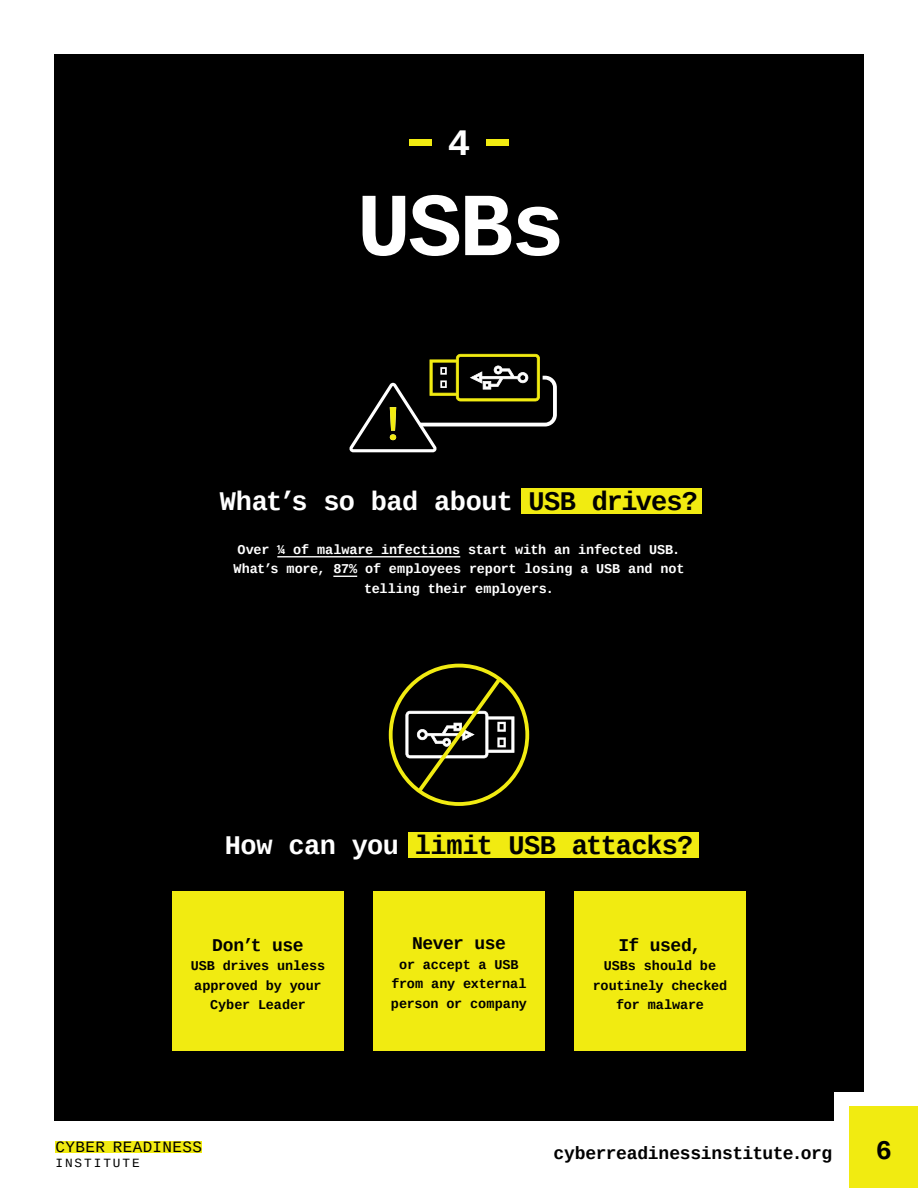
<style>
.page{position:relative;width:918px;height:1188px;background:#fff}
.page>*{position:absolute;margin:0;border:0;box-sizing:border-box;transform-origin:0 0}
.t1{font:700 90px "Cousine";color:#fff}
.t2{font:700 37.5px "Cousine";color:#fff}
.t3{font:700 27px "Cousine";letter-spacing:-.02em;color:#000}
.t4{font:700 27px "Cousine";letter-spacing:-.02em;color:#fff}
.t5{font:700 18px "Cousine";letter-spacing:-.025em;color:#000}
.t6{font:15.75px "Cousine";letter-spacing:.025em;color:#000}
.t7{font:700 13.5px/19.5px "Cousine";letter-spacing:-.01em;color:#000;text-align:center}
.t8{font:700 13.5px/19.5px "Cousine";letter-spacing:-.01em;color:#fff;text-align:center}
.t9{font:12.6px "Cousine";letter-spacing:.15em;color:#000}
.s1{color:#000}
.s2{color:#fff}
</style>
<div class="page">
<div style="left:56px;top:1142px;width:146px;height:11px;background:#f1eb11"></div>
<div style="left:54px;top:54px;width:810px;height:1066px;background:#000"></div>
<div style="left:409px;top:140px;width:23px;height:6px;background:#f1eb11"></div>
<div style="left:486px;top:140px;width:23px;height:6px;background:#f1eb11"></div>
<svg style="left:349px;top:354px;width:208px;height:98px"></svg>
<div style="left:389px;top:664px;width:140px;height:142px;border:4px solid #f1eb11;border-radius:50%"></div>
<svg style="left:405px;top:674px;width:109px;height:122px"></svg>
<div style="left:408px;top:832px;width:290px;height:26px;background:#f1eb11"></div>
<div style="left:522px;top:488px;width:180px;height:26px;background:#f1eb11"></div>
<hr style="left:277px;top:556px;width:183px;height:1px;background:#fff">
<svg style="left:333px;top:576px;width:24px;height:1px"></svg>
<div style="left:373px;top:892px;width:172px;height:159px;background:#f1eb11"></div>
<div style="left:574px;top:892px;width:172px;height:159px;background:#f1eb11"></div>
<div style="left:172px;top:892px;width:172px;height:159px;background:#f1eb11"></div>
<div style="left:835px;top:1093px;width:29px;height:95px;background:#fff"></div>
<div style="left:849px;top:1107px;width:69px;height:81px;background:#f1eb11"></div>
<h2 class="t2" style="left:448px;top:118px;width:24px">4</h2>
<h1 class="t1" style="left:357px;top:166px;width:209px">USBs</h1>
<h3 class="t4" style="left:220px;top:483px;width:480px">What’s so bad about <span class="s1">USB drives?</span></h3>
<p class="t8" style="left:234px;top:540px;width:452px">Over ¼ of malware infections start with an infected USB.<br>What’s more, 87% of employees report losing a USB and not telling their employers.</p>
<h3 class="t3" style="left:225px;top:828px;width:470px"><span class="s2">How can you</span> limit USB attacks?</h3>
<h3 class="t5" style="left:212px;top:933px;width:93px">Don’t use</h3>
<p class="t7" style="left:191px;top:956px;width:136px">USB drives unless approved by your<br>Cyber Leader</p>
<h3 class="t5" style="left:412px;top:931px;width:95px">Never use</h3>
<p class="t7" style="left:391px;top:955px;width:138px">or accept a USB from any external person or company</p>
<h3 class="t5" style="left:619px;top:933px;width:84px">If used,</h3>
<p class="t7" style="left:593px;top:956px;width:136px">USBs should be routinely checked for malware</p>
<p class="t6" style="left:56px;top:1136px;width:148px">CYBER READINESS</p>
<p class="t9" style="left:56px;top:1154px;width:86px">INSTITUTE</p>
<h3 class="t5" style="left:554px;top:1141px;width:280px">cyberreadinessinstitute.org</h3>
<h3 class="t3" style="left:876px;top:1132px;width:18px">6</h3>
</div>
